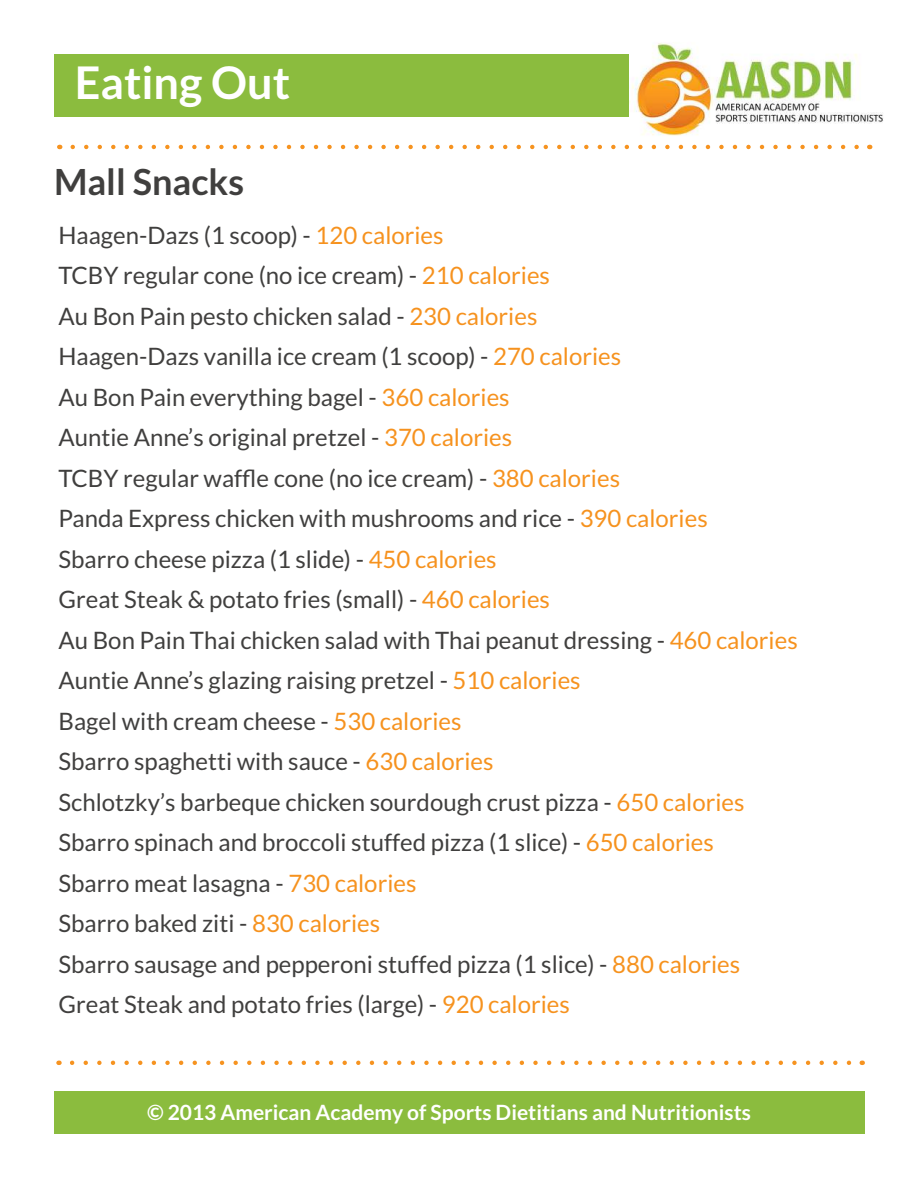
<style>
.page{position:relative;width:918px;height:1188px;background:#fff}
.page>*{position:absolute;margin:0;border:0;box-sizing:border-box;transform-origin:0 0}
.t1{font:700 45px "Lato";color:#fff}
.t2{font:700 36px "Lato";color:#403f3e}
.t3{font:24px/40.5px "Lato";color:#403f3e}
.t4{font:700 21px "Lato";color:#fff}
.s1{color:#f6921e}
</style>
<div class="page">
<div style="left:54px;top:54px;width:576px;height:63px;background:#8bbc3e"></div>
<div style="left:54px;top:1092px;width:810px;height:42px;background:#8bbc3e"></div>
<img style="left:630px;top:43px;width:253px;height:107px">
<svg style="left:73px;top:145px;width:790px;height:4px"></svg>
<svg style="left:72px;top:1061px;width:780px;height:4px"></svg>
<h1 class="t1" style="left:75px;top:66px;width:217px">Eating Out</h1>
<h2 class="t2" style="left:54px;top:169px;width:192px">Mall Snacks</h2>
<p class="t3" style="left:58px;top:217px;width:741px">Haagen-Dazs (1 scoop) - <span class="s1">120 calories<br></span>TCBY regular cone (no ice cream) - <span class="s1">210 calories<br></span>Au Bon Pain pesto chicken salad - <span class="s1">230 calories<br></span>Haagen-Dazs vanilla ice cream (1 scoop) - <span class="s1">270 calories<br></span>Au Bon Pain everything bagel - <span class="s1">360 calories<br></span>Auntie Anne’s original pretzel - <span class="s1">370 calories<br></span>TCBY regular waffle cone (no ice cream) - <span class="s1">380 calories<br></span>Panda Express chicken with mushrooms and rice - <span class="s1">390 calories<br></span>Sbarro cheese pizza (1 slide) - <span class="s1">450 calories<br></span>Great Steak &amp; potato fries (small) - <span class="s1">460 calories<br></span>Au Bon Pain Thai chicken salad with Thai peanut dressing - <span class="s1">460 calories </span>Auntie Anne’s glazing raising pretzel - <span class="s1">510 calories<br></span>Bagel with cream cheese - <span class="s1">530 calories<br></span>Sbarro spaghetti with sauce - <span class="s1">630 calories<br></span>Schlotzky’s barbeque chicken sourdough crust pizza - <span class="s1">650 calories </span>Sbarro spinach and broccoli stuffed pizza (1 slice) - <span class="s1">650 calories<br></span>Sbarro meat lasagna - <span class="s1">730 calories<br></span>Sbarro baked ziti - <span class="s1">830 calories<br></span>Sbarro sausage and pepperoni stuffed pizza (1 slice) - <span class="s1">880 calories </span>Great Steak and potato fries (large) - <span class="s1">920 calories</span></p>
<p class="t4" style="left:147px;top:1105px;width:606px">© 2013 American Academy of Sports Dietitians and Nutritionists</p>
</div>
